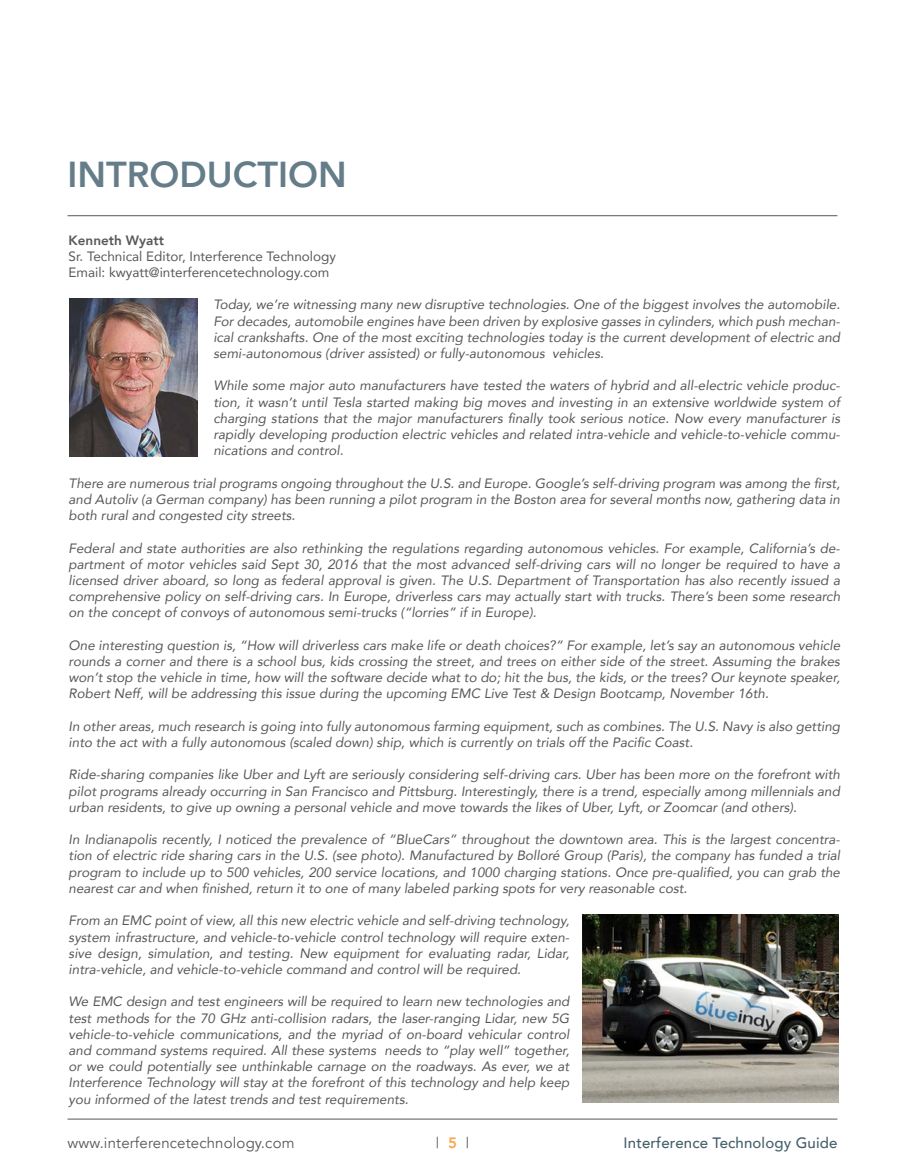
<style>
.page{position:relative;width:905px;height:1175px;background:#fff}
.page>*{position:absolute;margin:0;border:0;box-sizing:border-box;transform-origin:0 0}
.Paragraph_Style_1{font:800 36px "Avenir";color:#647d89}
.t1{font:15px "Avenir";letter-spacing:.01em;color:#57585a}
.t2{font:500 15px "Avenir";letter-spacing:.01em;color:#46616e}
.t3{font:italic 13.5px/16.2px "Avenir";color:#57585a;text-align:justify}
.t4{font:13.5px "Avenir";color:#57585a}
.t5{font:800 13.5px "Avenir";color:#57585a}
.s1{font-weight:800;color:#f9a64a}
</style>
<div class="page">
<hr style="left:68px;top:1118px;width:769px;height:1px;background:#57585a">
<hr style="left:68px;top:215px;width:769px;height:1px;background:#57585a">
<img style="left:69px;top:299px;width:128px;height:158px">
<img style="left:583px;top:914px;width:255px;height:188px">
<p class="Paragraph_Style_1" style="left:68px;top:146px;width:281px">INTRODUCTION</p>
<p class="t5" style="left:69px;top:229px;width:97px">Kenneth Wyatt</p>
<p class="t4" style="left:69px;top:245px;width:269px">Sr. Technical Editor, Interference Technology</p>
<p class="t4" style="left:69px;top:261px;width:262px">Email: kwyatt@interferencetechnology.com</p>
<p class="t3" style="left:213px;top:296px;width:628px">Today, we’re witnessing many new disruptive technologies. One of the biggest involves the automobile.<br>For decades, automobile engines have been driven by explosive gasses in cylinders, which push mechan&shy;ical crankshafts. One of the most exciting technologies today is the current development of electric and semi-autonomous (driver assisted) or fully-autonomous vehicles.</p>
<p class="t3" style="left:213px;top:377px;width:628px">While some major auto manufacturers have tested the waters of hybrid and all-electric vehicle produc&shy;tion, it wasn’t until Tesla started making big moves and investing in an extensive worldwide system of charging stations that the major manufacturers finally took serious notice. Now every manufacturer is rapidly developing production electric vehicles and related intra-vehicle and vehicle-to-vehicle commu&shy;nications and control.</p>
<p class="t3" style="left:69px;top:475px;width:773px">There are numerous trial programs ongoing throughout the U.S. and Europe. Google’s self-driving program was among the first, and Autoliv (a German company) has been running a pilot program in the Boston area for several months now, gathering data in both rural and congested city streets.</p>
<p class="t3" style="left:69px;top:539px;width:773px">Federal and state authorities are also rethinking the regulations regarding autonomous vehicles. For example, California’s de&shy;partment of motor vehicles said Sept 30, 2016 that the most advanced self-driving cars will no longer be required to have a licensed driver aboard, so long as federal approval is given. The U.S. Department of Transportation has also recently issued a comprehensive policy on self-driving cars. In Europe, driverless cars may actually start with trucks. There’s been some research on the concept of convoys of autonomous semi-trucks (“lorries” if in Europe).</p>
<p class="t3" style="left:69px;top:637px;width:773px">One interesting question is, “How will driverless cars make life or death choices?” For example, let’s say an autonomous vehicle rounds a corner and there is a school bus, kids crossing the street, and trees on either side of the street. Assuming the brakes won’t stop the vehicle in time, how will the software decide what to do; hit the bus, the kids, or the trees? Our keynote speaker, Robert Neff, will be addressing this issue during the upcoming EMC Live Test &amp; Design Bootcamp, November 16th.</p>
<p class="t3" style="left:69px;top:718px;width:773px">In other areas, much research is going into fully autonomous farming equipment, such as combines. The U.S. Navy is also getting into the act with a fully autonomous (scaled down) ship, which is currently on trials off the Pacific Coast.</p>
<p class="t3" style="left:69px;top:766px;width:773px">Ride-sharing companies like Uber and Lyft are seriously considering self-driving cars. Uber has been more on the forefront with pilot programs already occurring in San Francisco and Pittsburg. Interestingly, there is a trend, especially among millennials and urban residents, to give up owning a personal vehicle and move towards the likes of Uber, Lyft, or Zoomcar (and others).</p>
<p class="t3" style="left:69px;top:831px;width:773px">In Indianapolis recently, I noticed the prevalence of “BlueCars” throughout the downtown area. This is the largest concentra&shy;tion of electric ride sharing cars in the U.S. (see photo). Manufactured by Bolloré Group (Paris), the company has funded a trial program to include up to 500 vehicles, 200 service locations, and 1000 charging stations. Once pre-qualified, you can grab the nearest car and when finished, return it to one of many labeled parking spots for very reasonable cost.</p>
<p class="t3" style="left:69px;top:912px;width:502px">From an EMC point of view, all this new electric vehicle and self-driving technology, system infrastructure, and vehicle-to-vehicle control technology will require exten&shy;sive design, simulation, and testing. New equipment for evaluating radar, Lidar, intra-vehicle, and vehicle-to-vehicle command and control will be required.</p>
<p class="t3" style="left:69px;top:993px;width:502px">We EMC design and test engineers will be required to learn new technologies and test methods for the 70 GHz anti-collision radars, the laser-ranging Lidar, new 5G vehicle-to-vehicle communications, and the myriad of on-board vehicular control and command systems required. All these systems needs to “play well” together, or we could potentially see unthinkable carnage on the roadways. As ever, we at Interference Technology will stay at the forefront of this technology and help keep you informed of the latest trends and test requirements.</p>
<p class="t1" style="left:68px;top:1133px;width:228px">www.interferencetechnology.com</p>
<p class="t1" style="left:436px;top:1133px;width:35px">| <span class="s1">5</span> |</p>
<p class="t2" style="left:623px;top:1129px;width:215px">Interference Technology Guide</p>
</div>
